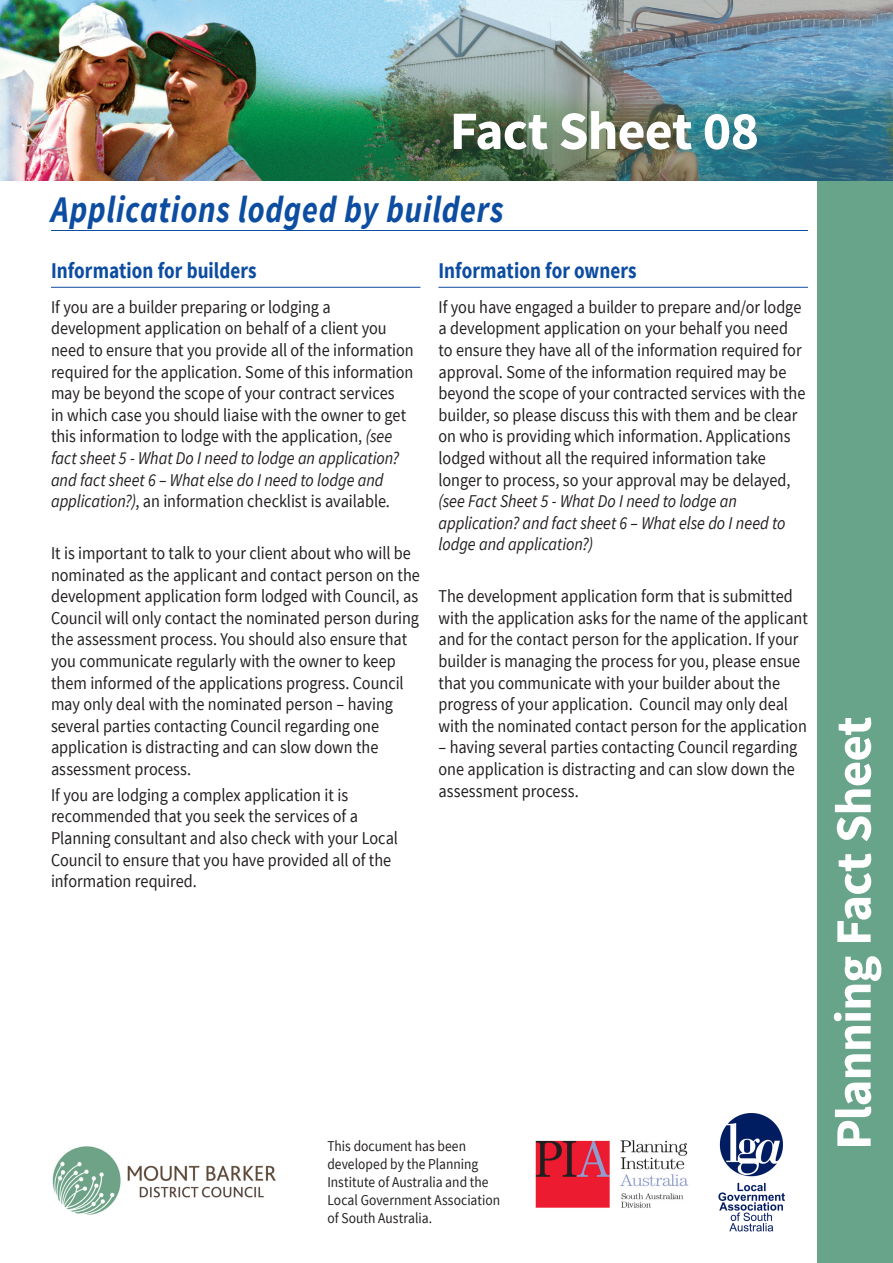
<style>
.page{position:relative;width:893px;height:1263px;background:#fff}
.page>*{position:absolute;margin:0;border:0;box-sizing:border-box;transform-origin:0 0}
.subheading2{font:700 54px "Source Sans Pro";letter-spacing:-.015em;color:#fff}
.subheading2-2{font:700 51px "Source Sans Pro";letter-spacing:-.02em;color:#fff}
.heading_large_PIA_Br{font:italic 700 37.5px "Source Sans Pro";letter-spacing:.025em;color:#0d4da1;scale:.85 1}
.subheading_small_PIA{font:700 22.5px "Source Sans Pro";color:#0d4da1;scale:.85 1}
.body_text_PIA_Brochu{font:18px/21.6px "Source Sans Pro";color:#231f20;scale:.9 1}
.body_text_slim{font:15px/18px "Source Sans Pro";letter-spacing:.005em;color:#231f20;scale:.9 1}
.s1{font-style:italic}
</style>
<div class="page">
<div style="left:817px;top:166px;width:76px;height:1096px;background:#68a48a"></div>
<img style="left:0;top:0;width:893px;height:181px">
<img style="left:718px;top:1113px;width:66px;height:119px">
<img style="left:535px;top:1140px;width:153px;height:68px">
<img style="left:52px;top:1146px;width:224px;height:69px">
<hr style="left:51px;top:230px;width:757px;height:1px;background:#0d4da1">
<hr style="left:51px;top:287px;width:369px;height:1px;background:#0d4da1">
<hr style="left:438px;top:287px;width:370px;height:1px;background:#0d4da1">
<p class="subheading2" style="left:450px;top:96px;width:311px">Fact Sheet 08</p>
<p class="heading_large_PIA_Br" style="left:51px;top:185px;width:534px">Applications lodged by builders</p>
<p class="subheading_small_PIA" style="left:51px;top:256px;width:243px">Information for builders</p>
<p class="body_text_PIA_Brochu" style="left:51px;top:296px;width:405px">If you are a builder preparing or lodging a development application on behalf of a client you need to ensure that you provide all of the information required for the application. Some of this information may be beyond the scope of your contract services<br>in which case you should liaise with the owner to get this information to lodge with the application, <span class="s1">(see fact sheet 5 - What Do I need to lodge an application? and fact sheet 6 – What else do I need to lodge and application?)</span>, an information checklist is available.</p>
<p class="body_text_PIA_Brochu" style="left:51px;top:542px;width:411px">It is important to talk to your client about who will be nominated as the applicant and contact person on the development application form lodged with Council, as Council will only contact the nominated person during the assessment process. You should also ensure that you communicate regularly with the owner to keep them informed of the applications progress. Council may only deal with the nominated person – having several parties contacting Council regarding one application is distracting and can slow down the assessment process.</p>
<p class="body_text_PIA_Brochu" style="left:51px;top:784px;width:387px">If you are lodging a complex application it is recommended that you seek the services of a Planning consultant and also check with your Local Council to ensure that you have provided all of the information required.</p>
<p class="subheading_small_PIA" style="left:438px;top:256px;width:235px">Information for owners</p>
<p class="body_text_PIA_Brochu" style="left:438px;top:296px;width:409px">If you have engaged a builder to prepare and/or lodge a development application on your behalf you need to ensure they have all of the information required for approval. Some of the information required may be beyond the scope of your contracted services with the builder, so please discuss this with them and be clear on who is providing which information. Applications lodged without all the required information take longer to process, so your approval may be delayed, <span class="s1">(see Fact Sheet 5 - What Do I need to lodge an application? and fact sheet 6 – What else do I need to lodge and application?)</span></p>
<p class="body_text_PIA_Brochu" style="left:438px;top:586px;width:412px">The development application form that is submitted with the application asks for the name of the applicant and for the contact person for the application. If your builder is managing the process for you, please ensue that you communicate with your builder about the progress of your application. Council may only deal with the nominated contact person for the application</p>
<p class="body_text_PIA_Brochu" style="left:438px;top:737px;width:400px">– having several parties contacting Council regarding one application is distracting and can slow down the assessment process.</p>
<p class="body_text_slim" style="left:327px;top:1137px;width:156px">This document has been</p>
<p class="body_text_slim" style="left:327px;top:1155px;width:193px">developed by the Planning<br>Institute of Australia and the<br>Local Government Association of South Australia.</p>
<p class="subheading2-2" style="left:821px;top:1150px;width:435px;rotate:-90deg">Planning Fact Sheet</p>
</div>
